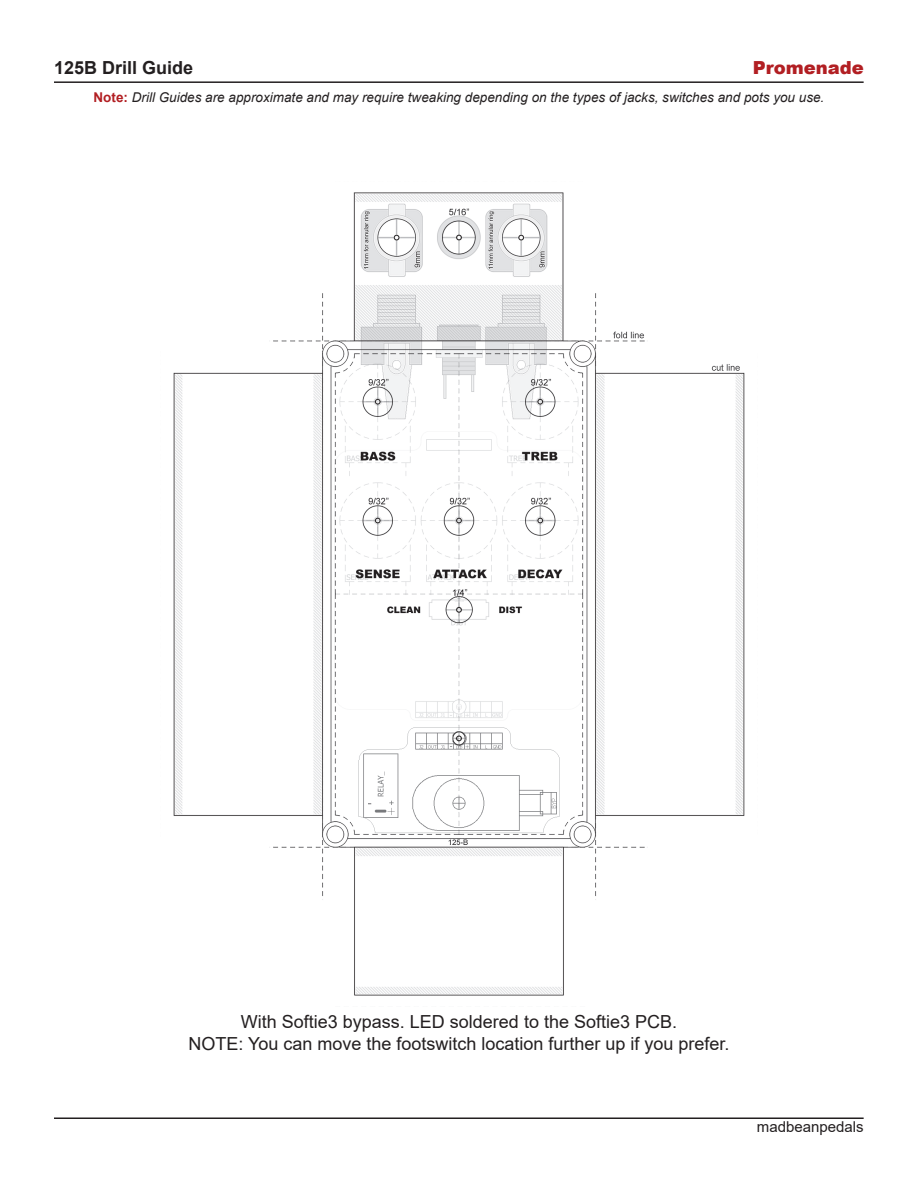
<style>
.page{position:relative;width:918px;height:1188px;background:#fff}
.page>*{position:absolute;margin:0;border:0;box-sizing:border-box;transform-origin:0 0}
.t1{font:18px "Arial";color:#231f20}
.t2{font:700 18px "Arial";color:#231f20}
.t3{font:900 18px "Arial";color:#b21f23}
.t4{font:15px "Arial";color:#231f20}
.t5{font:italic 13.5px "Arial";color:#231f20}
.s1{font-weight:700;font-style:normal;color:#b21f23}
</style>
<div class="page">
<hr style="left:54px;top:81px;width:810px;height:2px;background:#231f20">
<hr style="left:54px;top:1118px;width:810px;height:1px;background:#231f20">
<img style="left:173px;top:192px;width:572px;height:804px">
<p class="t2" style="left:54px;top:55px;width:141px">125B Drill Guide</p>
<p class="t3" style="left:753px;top:54px;width:113px">Promenade</p>
<p class="t5" style="left:94px;top:88px;width:732px"><span class="s1">Note:</span> Drill Guides are approximate and may require tweaking depending on the types of jacks, switches and pots you use.</p>
<p class="t1" style="left:241px;top:1010px;width:438px">With Softie3 bypass. LED soldered to the Softie3 PCB.</p>
<p class="t1" style="left:188px;top:1031px;width:543px">NOTE: You can move the footswitch location further up if you prefer.</p>
<p class="t4" style="left:757px;top:1116px;width:108px">madbeanpedals</p>
</div>
